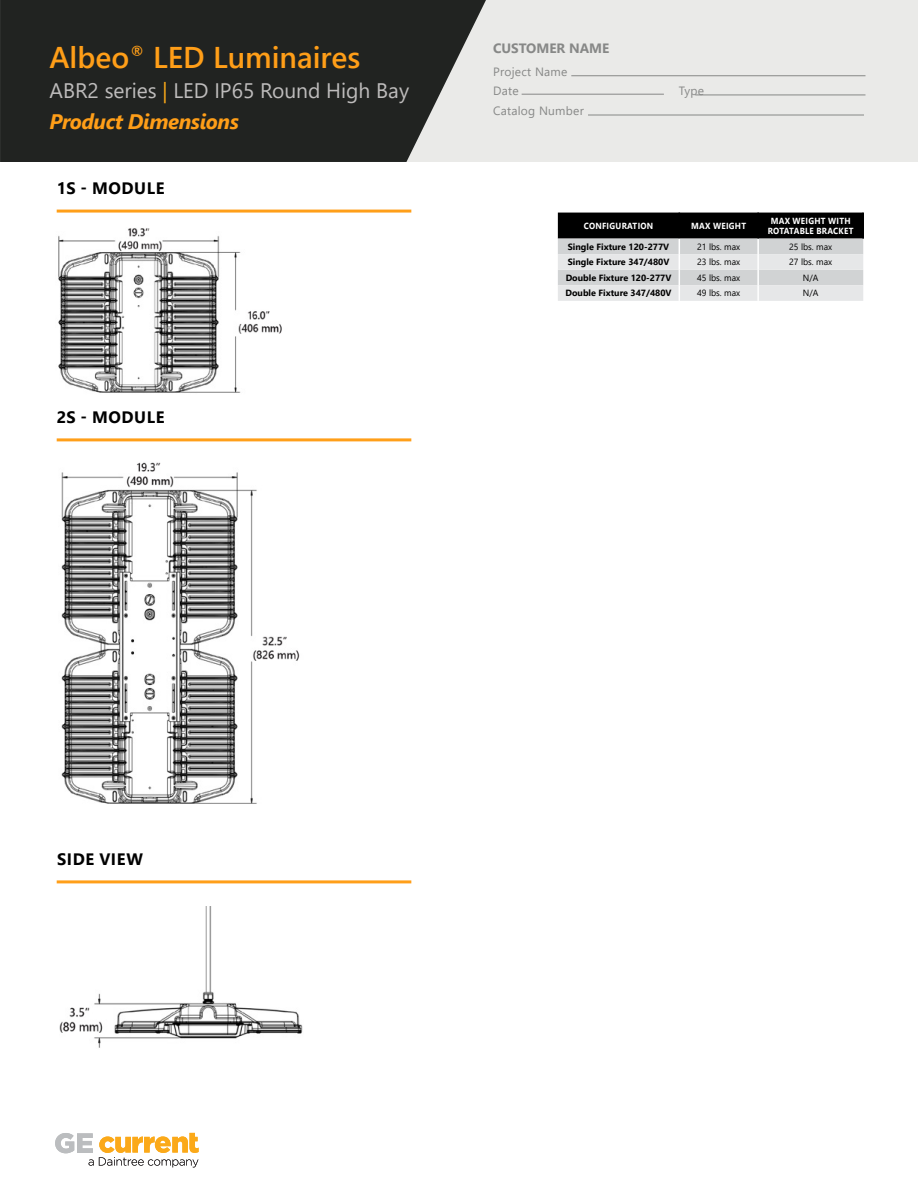
<style>
.page{position:relative;width:918px;height:1188px;background:#fff}
.page>*{position:absolute;margin:0;border:0;box-sizing:border-box;transform-origin:0 0}
.t1{font:600 30px "Segoe UI";color:#ff9e18}
.t2{font:21px "Segoe UI";color:#bebcbc}
.t3{font:italic 700 21px "Segoe UI";letter-spacing:-.02em;color:#ff9e18}
.t4{font:700 16.5px "Segoe UI";letter-spacing:.035em;color:#000}
.t5{font:700 13.5px "Segoe UI";color:#878887}
.t6{font:12px/19.5px "Segoe UI";letter-spacing:.02em;color:#878887}
.t7{font:700 9px "Segoe UI";color:#000}
.t8{font:9px "Segoe UI";color:#000}
.t9{font:700 8.85px/10.5px "Segoe UI";letter-spacing:.035em;color:#fff;text-align:center;scale:.92 1}
.s1{color:#fba919}
</style>
<div class="page">
<div style="left:0;top:0;width:918px;height:162px;background:#eaeae8"></div>
<svg style="left:0;top:0;width:486px;height:162px;background:#313331"></svg>
<hr style="left:571px;top:75px;width:295px;height:1px;background:#878887">
<hr style="left:522px;top:94px;width:142px;height:1px;background:#878887">
<hr style="left:695px;top:95px;width:170px;height:1px;background:#878887">
<hr style="left:588px;top:115px;width:276px;height:1px;background:#878887">
<svg style="left:55px;top:1133px;width:144px;height:34px"></svg>
<hr style="left:57px;top:210px;width:354px;height:3px;background:#ff9f19">
<hr style="left:57px;top:438px;width:354px;height:3px;background:#ff9f19">
<hr style="left:57px;top:880px;width:354px;height:3px;background:#ff9f19">
<img style="left:58px;top:228px;width:224px;height:165px">
<img style="left:61px;top:462px;width:239px;height:342px">
<img style="left:59px;top:907px;width:244px;height:141px">
<hr style="left:862px;top:213px;width:2px;height:26px;background:#000">
<svg style="left:558px;top:213px;width:305px;height:88px;background:#9c9d9e"></svg>
<h1 class="t1" style="left:50px;top:29px;width:312px">Albeo<sup>®</sup> LED Luminaires</h1>
<h2 class="t2" style="left:50px;top:71px;width:361px">ABR2 series <span class="s1">|</span> LED IP65 Round High Bay</h2>
<h2 class="t3" style="left:50px;top:110px;width:191px">Product Dimensions</h2>
<h3 class="t4" style="left:57px;top:173px;width:109px">1S - MODULE</h3>
<h3 class="t4" style="left:57px;top:402px;width:109px">2S - MODULE</h3>
<h3 class="t5" style="left:493px;top:36px;width:118px">CUSTOMER NAME</h3>
<h3 class="t6" style="left:493px;top:61px;width:76px">Project Name<br>Date</h3>
<h3 class="t6" style="left:493px;top:100px;width:92px">Catalog Number</h3>
<h3 class="t6" style="left:679px;top:80px;width:27px">Type</h3>
<p class="t9" style="left:584px;top:220px;width:77px">CONFIGURATION</p>
<p class="t9" style="left:691px;top:220px;width:61px">MAX WEIGHT</p>
<p class="t9" style="left:768px;top:215px;width:95px">MAX WEIGHT WITH<br>ROTATABLE BRACKET</p>
<p class="t7" style="left:568px;top:238px;width:103px">Single Fixture 120-277V</p>
<p class="t8" style="left:697px;top:238px;width:45px">21 lbs. max</p>
<p class="t8" style="left:789px;top:238px;width:45px">25 lbs. max</p>
<p class="t7" style="left:568px;top:254px;width:103px">Single Fixture 347/480V</p>
<p class="t8" style="left:697px;top:254px;width:45px">23 lbs. max</p>
<p class="t8" style="left:789px;top:254px;width:45px">27 lbs. max</p>
<p class="t7" style="left:566px;top:269px;width:107px">Double Fixture 120-277V</p>
<p class="t8" style="left:697px;top:269px;width:45px">45 lbs. max</p>
<p class="t8" style="left:803px;top:269px;width:17px">N/A</p>
<p class="t7" style="left:565px;top:285px;width:108px">Double Fixture 347/480V</p>
<p class="t8" style="left:697px;top:285px;width:45px">49 lbs. max</p>
<p class="t8" style="left:803px;top:285px;width:17px">N/A</p>
<h3 class="t4" style="left:57px;top:844px;width:87px">SIDE VIEW</h3>
</div>
